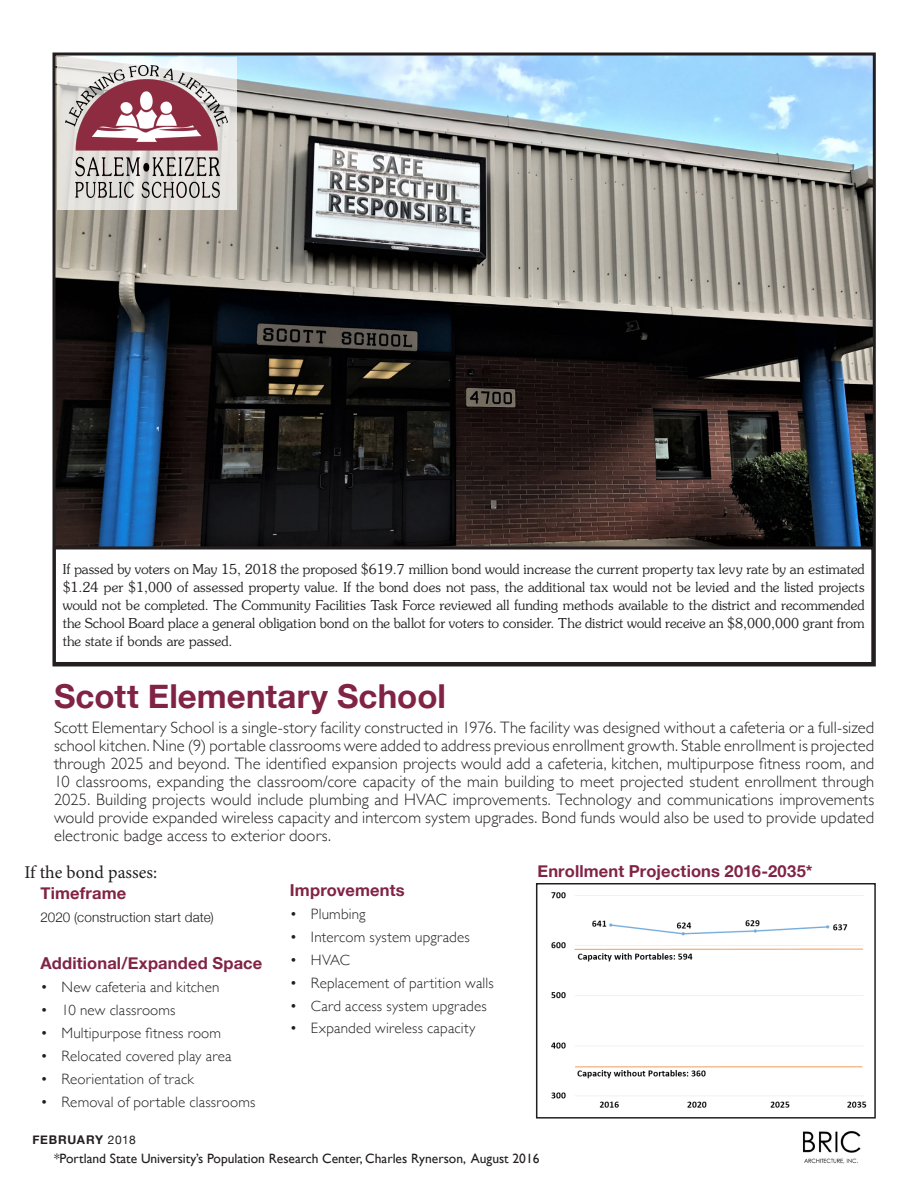
<style>
.page{position:relative;width:918px;height:1188px;background:#fff}
.page>*{position:absolute;margin:0;border:0;box-sizing:border-box;transform-origin:0 0}
.P_Body_1a_-_Roman_10{font:700 33px "Helvetica Neue";letter-spacing:.005em;color:#812345}
.t1{font:18px "Minion Pro";letter-spacing:-.005em;color:#231f20}
.P_Body_1a_-_Roman_9{font:300 16.5px/18px "Gill Sans";letter-spacing:.005em;color:#231f20;text-align:justify}
.P_Table_Body_Copy_2b{font:700 16.5px "Helvetica Neue";letter-spacing:.01em;color:#812345}
.t2{font:15px/18px "Souvenir";color:#231f20;text-align:justify}
.t3{font:300 15px "Gill Sans";letter-spacing:.01em;color:#231f20}
.t4{font:13.5px "Gill Sans";color:#231f20}
.P_Table_Body_Copy_2b-2{font:300 13.5px "Helvetica Neue";letter-spacing:.01em;color:#231f20}
.t5{font:700 12px "Helvetica Neue";letter-spacing:.065em;color:#231f20}
.s1{font-weight:400}
</style>
<div class="page">
<img style="left:56px;top:56px;width:816px;height:490px">
<div style="left:536px;top:883px;width:340px;height:236px;border:2px solid #231f20"></div>
<img style="left:551px;top:892px;width:316px;height:216px">
<svg style="left:57px;top:57px;width:179px;height:152px;background:#e3e3e1"></svg>
<img style="left:66px;top:66px;width:161px;height:131px">
<div style="left:53px;top:546px;width:821px;height:119px;border:3px solid #231f20"></div>
<img style="left:803px;top:1131px;width:58px;height:32px">
<p class="t2" style="left:63px;top:560px;width:803px">If passed by voters on May 15, 2018 the proposed $619.7 million bond would increase the current property tax levy rate by an estimated $1.24 per $1,000 of assessed property value. If the bond does not pass, the additional tax would not be levied and the listed projects would not be completed. The Community Facilities Task Force reviewed all funding methods available to the district and recommended the School Board place a general obligation bond on the ballot for voters to consider. The district would receive an $8,000,000 grant from the state if bonds are passed.</p>
<p class="P_Body_1a_-_Roman_10" style="left:54px;top:671px;width:394px">Scott Elementary School</p>
<p class="P_Body_1a_-_Roman_9" style="left:54px;top:718px;width:822px">Scott Elementary School is a single-story facility constructed in 1976. The facility was designed without a cafeteria or a full-sized school kitchen. Nine (9) portable classrooms were added to address previous enrollment growth. Stable enrollment is projected through 2025 and beyond. The identified expansion projects would add a cafeteria, kitchen, multipurpose fitness room, and 10 classrooms, expanding the classroom/core capacity of the main building to meet projected student enrollment through 2025. Building projects would include plumbing and HVAC improvements. Technology and communications improvements would provide expanded wireless capacity and intercom system upgrades. Bond funds would also be used to provide updated electronic badge access to exterior doors.</p>
<p class="t1" style="left:24px;top:860px;width:134px">If the bond passes:</p>
<p class="P_Table_Body_Copy_2b" style="left:537px;top:858px;width:277px">Enrollment Projections 2016-2035*</p>
<p class="P_Table_Body_Copy_2b" style="left:290px;top:877px;width:116px">Improvements</p>
<p class="t3" style="left:290px;top:902px;width:77px">• Plumbing</p>
<p class="t3" style="left:290px;top:925px;width:181px">• Intercom system upgrades</p>
<p class="t3" style="left:290px;top:948px;width:62px">• HVAC</p>
<p class="t3" style="left:290px;top:971px;width:205px">• Replacement of partition walls</p>
<p class="t3" style="left:290px;top:994px;width:198px">• Card access system upgrades</p>
<p class="t3" style="left:290px;top:1017px;width:187px">• Expanded wireless capacity</p>
<p class="P_Table_Body_Copy_2b" style="left:40px;top:880px;width:87px">Timeframe</p>
<p class="P_Table_Body_Copy_2b-2" style="left:40px;top:906px;width:175px">2020 (construction start date)</p>
<p class="P_Table_Body_Copy_2b" style="left:40px;top:950px;width:223px">Additional/Expanded Space</p>
<p class="t3" style="left:40px;top:975px;width:181px">• New cafeteria and kitchen</p>
<p class="t3" style="left:40px;top:998px;width:137px">• 10 new classrooms</p>
<p class="t3" style="left:40px;top:1021px;width:182px">• Multipurpose fitness room</p>
<p class="t3" style="left:40px;top:1044px;width:192px">• Relocated covered play area</p>
<p class="t3" style="left:40px;top:1067px;width:155px">• Reorientation of track</p>
<p class="t3" style="left:40px;top:1090px;width:216px">• Removal of portable classrooms</p>
<p class="t5" style="left:32px;top:1130px;width:105px">FEBRUARY <span class="s1">2018</span></p>
<p class="t4" style="left:54px;top:1151px;width:487px">*Portland State University’s Population Research Center, Charles Rynerson, August 2016</p>
</div>
